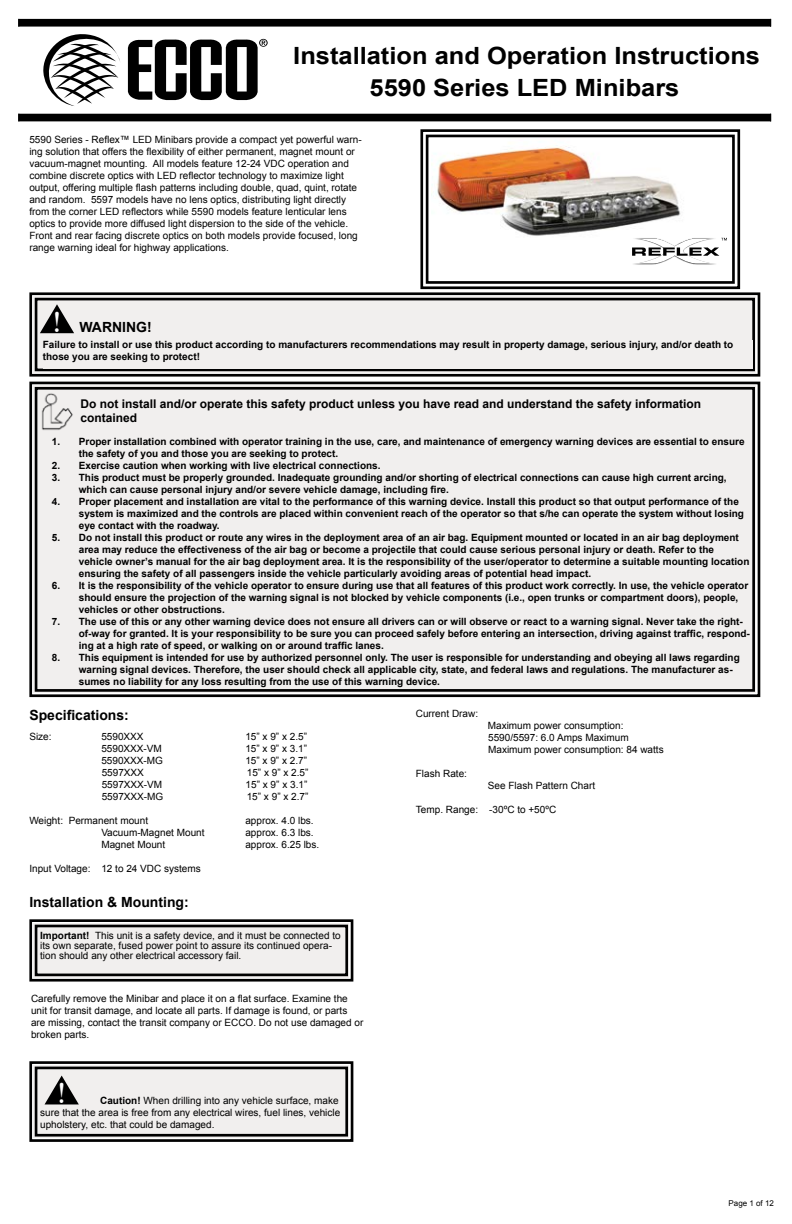
<style>
.page{position:relative;width:792px;height:1224px;background:#fff}
.page>*{position:absolute;margin:0;border:0;box-sizing:border-box;transform-origin:0 0}
.t1{font:30.2px "Bask Old Face";color:#fff}
.t2{font:700 23.8px/31.8px "Arial";color:#000;text-align:center;scale:1.07 1}
.t3{font:700 14px "Arial";color:#000}
.t4{font:700 12px/14px "Arial";color:#000}
.t5{font:700 10px/12px "Arial";color:#000}
.t6{font:10px/12px "Arial";color:#000}
.t7{font:8px "Arial";color:#000}
.s1{font-family:"Bask Old Face";font-weight:400;font-size:30.2px;color:#fff}
.s2{font-weight:700}
</style>
<div class="page">
<div style="left:19px;top:114px;width:752px;height:7px;background:#000"></div>
<div style="left:19px;top:19px;width:752px;height:7px;background:#000"></div>
<svg style="left:128px;top:39px;width:140px;height:61px"></svg>
<svg style="left:43px;top:34px;width:77px;height:72px"></svg>
<svg style="left:420px;top:129px;width:321px;height:161px"></svg>
<div style="left:426px;top:135px;width:309px;height:149px;border:3px solid #000"></div>
<img style="left:625px;top:231px;width:100px;height:41px">
<svg style="left:632px;top:238px;width:95px;height:26px"></svg>
<svg style="left:29px;top:381px;width:732px;height:317px;background:#c1c0bf"></svg>
<div style="left:35px;top:387px;width:720px;height:305px;border:3px solid #000"></div>
<div style="left:43px;top:437px;width:707px;height:252px;background:#f1efee"></div>
<img style="left:38px;top:391px;width:35px;height:42px">
<div style="left:80px;top:399px;width:671px;height:26px;background:#f1efee"></div>
<svg style="left:29px;top:292px;width:732px;height:85px;background:#d1cfcf"></svg>
<div style="left:35px;top:298px;width:720px;height:73px;border:3px solid #000"></div>
<div style="left:43px;top:340px;width:709px;height:29px;background:#f1efee"></div>
<svg style="left:40px;top:304px;width:34px;height:29px"></svg>
<svg style="left:29px;top:919px;width:325px;height:63px;background:#d3d1d1"></svg>
<div style="left:35px;top:925px;width:313px;height:51px;border:3px solid #000"></div>
<svg style="left:29px;top:1061px;width:325px;height:81px;background:#c7c5c4"></svg>
<h2 class="t2" style="left:293px;top:40px;width:438px">Installation and Operation Instructions<br>5590 Series LED Minibars</h2>
<p class="t6" style="left:29px;top:133px;width:334px">5590 Series - Reflex™ LED Minibars provide a compact yet powerful warn&shy;ing solution that offers the flexibility of either permanent, magnet mount or vacuum-magnet mounting. All models feature 12-24 VDC operation and combine discrete optics with LED reflector technology to maximize light output, offering multiple flash patterns including double, quad, quint, rotate and random. 5597 models have no lens optics, distributing light directly from the corner LED reflectors while 5590 models feature lenticular lens optics to provide more diffused light dispersion to the side of the vehicle.<br>Front and rear facing discrete optics on both models provide focused, long range warning ideal for highway applications.</p>
<h3 class="t3" style="left:53px;top:318px;width:100px"><span class="s1">!</span> WARNING!</h3>
<p class="t5" style="left:43px;top:339px;width:692px">Failure to install or use this product according to manufacturers recommendations may result in property damage, serious injury, and/or death to those you are seeking to protect!</p>
<p class="t4" style="left:80px;top:397px;width:622px">Do not install and/or operate this safety product unless you have read and understand the safety information contained</p>
<p class="t5" style="left:79px;top:436px;width:667px;text-indent:-27px">1. Proper installation combined with operator training in the use, care, and maintenance of emergency warning devices are essential to ensure the safety of you and those you are seeking to protect.</p>
<p class="t5" style="left:52px;top:460px;width:330px">2. Exercise caution when working with live electrical connections.</p>
<p class="t5" style="left:79px;top:472px;width:649px;text-indent:-27px">3. This product must be properly grounded. Inadequate grounding and/or shorting of electrical connections can cause high current arcing, which can cause personal injury and/or severe vehicle damage, including fire.</p>
<p class="t5" style="left:79px;top:496px;width:667px;text-indent:-27px">4. Proper placement and installation are vital to the performance of this warning device. Install this product so that output performance of the system is maximized and the controls are placed within convenient reach of the operator so that s/he can operate the system without losing eye contact with the roadway.</p>
<p class="t5" style="left:79px;top:532px;width:672px;text-indent:-27px">5. Do not install this product or route any wires in the deployment area of an air bag. Equipment mounted or located in an air bag deployment area may reduce the effectiveness of the air bag or become a projectile that could cause serious personal injury or death. Refer to the vehicle owner’s manual for the air bag deployment area. It is the responsibility of the user/operator to determine a suitable mounting location ensuring the safety of all passengers inside the vehicle particularly avoiding areas of potential head impact.</p>
<p class="t5" style="left:79px;top:580px;width:671px;text-indent:-27px">6. It is the responsibility of the vehicle operator to ensure during use that all features of this product work correctly. In use, the vehicle operator should ensure the projection of the warning signal is not blocked by vehicle components (i.e., open trunks or compartment doors), people, vehicles or other obstructions.</p>
<p class="t5" style="left:79px;top:616px;width:673px;text-indent:-27px">7. The use of this or any other warning device does not ensure all drivers can or will observe or react to a warning signal. Never take the right&shy;of-way for granted. It is your responsibility to be sure you can proceed safely before entering an intersection, driving against traffic, respond&shy;ing at a high rate of speed, or walking on or around traffic lanes.</p>
<p class="t5" style="left:79px;top:652px;width:663px;text-indent:-27px">8. This equipment is intended for use by authorized personnel only. The user is responsible for understanding and obeying all laws regarding warning signal devices. Therefore, the user should check all applicable city, state, and federal laws and regulations. The manufacturer as&shy;sumes no liability for any loss resulting from the use of this warning device.</p>
<h3 class="t3" style="left:29px;top:706px;width:101px">Specifications:</h3>
<p class="t6" style="left:29px;top:730px;width:24px">Size:</p>
<p class="t6" style="left:101px;top:730px;width:44px">5590XXX</p>
<p class="t6" style="left:245px;top:730px;width:63px">15” x 9” x 2.5”</p>
<p class="t6" style="left:101px;top:742px;width:62px">5590XXX-VM</p>
<p class="t6" style="left:245px;top:742px;width:63px">15” x 9” x 3.1”</p>
<p class="t6" style="left:101px;top:754px;width:63px">5590XXX-MG</p>
<p class="t6" style="left:245px;top:754px;width:63px">15” x 9” x 2.7”</p>
<p class="t6" style="left:102px;top:766px;width:44px">5597XXX</p>
<p class="t6" style="left:247px;top:766px;width:63px">15” x 9” x 2.5”</p>
<p class="t6" style="left:102px;top:778px;width:62px">5597XXX-VM</p>
<p class="t6" style="left:246px;top:778px;width:63px">15” x 9” x 3.1”</p>
<p class="t6" style="left:102px;top:790px;width:63px">5597XXX-MG</p>
<p class="t6" style="left:247px;top:790px;width:63px">15” x 9” x 2.7”</p>
<p class="t6" style="left:29px;top:814px;width:120px">Weight: Permanent mount</p>
<p class="t6" style="left:245px;top:814px;width:70px">approx. 4.0 lbs.</p>
<p class="t6" style="left:101px;top:826px;width:105px">Vacuum-Magnet Mount</p>
<p class="t6" style="left:245px;top:826px;width:70px">approx. 6.3 lbs.</p>
<p class="t6" style="left:101px;top:838px;width:65px">Magnet Mount</p>
<p class="t6" style="left:245px;top:838px;width:75px">approx. 6.25 lbs.</p>
<p class="t6" style="left:29px;top:862px;width:173px">Input Voltage: 12 to 24 VDC systems</p>
<h3 class="t3" style="left:29px;top:892px;width:161px">Installation &amp; Mounting:</h3>
<p class="t6" style="left:40px;top:931px;width:302px;line-height:10px"><span class="s2">Important!</span> This unit is a safety device, and it must be connected to its own separate, fused power point to assure its continued opera&shy;tion should any other electrical accessory fail.</p>
<p class="t6" style="left:31px;top:992px;width:334px">Carefully remove the Minibar and place it on a flat surface. Examine the unit for transit damage, and locate all parts. If damage is found, or parts are missing, contact the transit company or ECCO. Do not use damaged or broken parts.</p>
<h1 class="t1" style="left:58px;top:1076px;width:9px">!</h1>
<p class="t6" style="left:40px;top:1095px;width:302px;text-indent:60px"><span class="s2">Caution!</span> When drilling into any vehicle surface, make sure that the area is free from any electrical wires, fuel lines, vehicle upholstery, etc. that could be damaged.</p>
<p class="t6" style="left:416px;top:708px;width:64px">Current Draw:</p>
<p class="t6" style="left:416px;top:768px;width:53px">Flash Rate:</p>
<p class="t6" style="left:488px;top:720px;width:177px">Maximum power consumption:<br>5590/5597: 6.0 Amps Maximum<br>Maximum power consumption: 84 watts</p>
<p class="t6" style="left:488px;top:780px;width:109px">See Flash Pattern Chart</p>
<p class="t6" style="left:416px;top:804px;width:142px">Temp. Range: -30ºC to +50ºC</p>
<p class="t7" style="left:729px;top:1198px;width:47px">Page 1 of 12</p>
</div>
